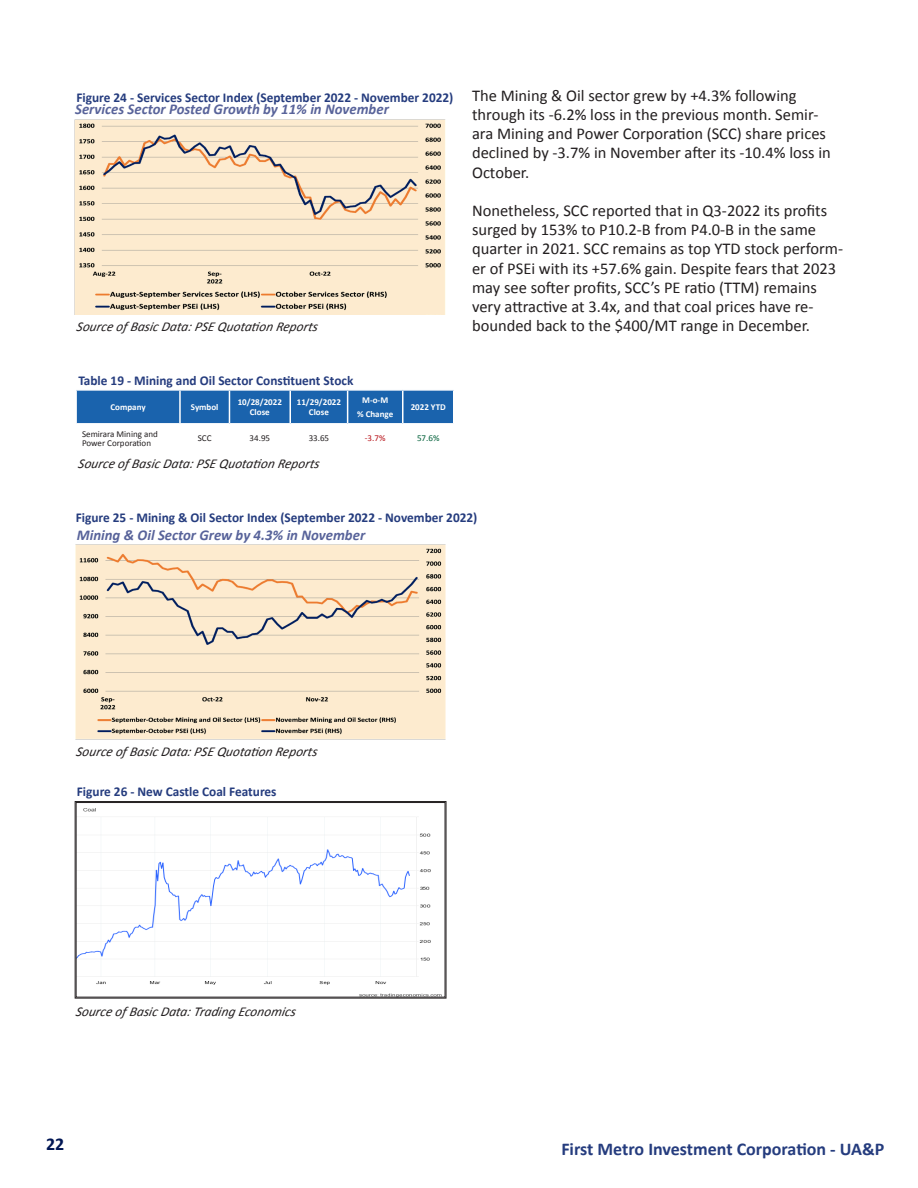
<style>
.page{position:relative;width:918px;height:1188px;background:#fff}
.page>*{position:absolute;margin:0;border:0;box-sizing:border-box;transform-origin:0 0}
.t1{font:700 18px "Calibri";color:#253c7e}
.t2{font:700 18px "Calibri";color:#001654}
.Graph_Label{font:16.5px/19.2px "Calibri";color:#231f20}
.Graph_Label-2{font:italic 700 15px "Calibri";color:#58639a}
.Graph_Label-3{font:700 13.5px "Calibri";color:#253c7e}
.Subhead{font:italic 13.5px "Calibri";color:#231f20}
.Subhead-2{font:700 9px/10.5px "Calibri";color:#fff;text-align:center}
.Body_Text{font:9px/9px "Calibri";color:#231f20}
.Subhead-3{font:9px "Calibri";color:#b8131a}
.Subhead-4{font:9px "Calibri";color:#016039}
</style>
<div class="page">
<div style="left:77px;top:391px;width:376px;height:32px;background:#1a63ad"></div>
<hr style="left:402px;top:391px;width:2px;height:32px;background:#fff">
<img style="left:75px;top:120px;width:370px;height:195px">
<svg style="left:75px;top:801px;width:371px;height:197px"></svg>
<div style="left:76px;top:802px;width:369px;height:196px;border:1px solid #231f20"></div>
<img style="left:75px;top:544px;width:371px;height:195px">
<p class="Graph_Label-3" style="left:76px;top:88px;width:378px">Figure 24 - Services Sector Index (September 2022 - November 2022)</p>
<p class="Graph_Label-2" style="left:75px;top:100px;width:315px">Services Sector Posted Growth by 11% in November</p>
<p class="Subhead" style="left:76px;top:318px;width:246px">Source of Basic Data:PSE Quotation Rep orts</p>
<p class="Graph_Label-3" style="left:78px;top:371px;width:277px">Table 19 - Mining and Oil Sector Constituent Stock</p>
<p class="Subhead-2" style="left:110px;top:402px;width:37px">Company</p>
<p class="Subhead-2" style="left:191px;top:402px;width:29px">Symbol</p>
<p class="Subhead-2" style="left:238px;top:396px;width:46px">10/28/2022<br>Close</p>
<p class="Subhead-2" style="left:297px;top:396px;width:46px">11/29/2022<br>Close</p>
<p class="Subhead-2" style="left:362px;top:395px;width:28px">M-o-M</p>
<p class="Subhead-2" style="left:357px;top:408px;width:38px">% Change</p>
<p class="Subhead-2" style="left:411px;top:402px;width:37px">2022 YTD</p>
<p class="Body_Text" style="left:82px;top:429px;width:77px">Semirara Mining and<br>Power Corporation</p>
<p class="Body_Text" style="left:198px;top:433px;width:15px">SCC</p>
<p class="Body_Text" style="left:250px;top:433px;width:22px">34.95</p>
<p class="Body_Text" style="left:309px;top:433px;width:22px">33.65</p>
<p class="Subhead-3" style="left:365px;top:433px;width:22px">-3.7%</p>
<p class="Subhead-4" style="left:417px;top:433px;width:24px">57.6%</p>
<p class="Subhead" style="left:78px;top:456px;width:246px">Source of Basic Data:PSE Quotation Rep orts</p>
<p class="Graph_Label" style="left:472px;top:85px;width:360px">The Mining &amp; Oil sector grew by +4.3% following through its -6.2% loss in the previous month. Semir&shy;ara Mining and Power Corporation (SCC) share prices declined by -3.7% in November after its -10.4% loss in October.</p>
<p class="Graph_Label" style="left:472px;top:200px;width:373px">Nonetheless, SCC reported that in Q3-2022 its profits surged by 153% to P10.2-B from P4.0-B in the same quarter in 2021. SCC remains as top YTD stock perform&shy;er of PSEi with its +57.6% gain. Despite fears that 2023 may see softer profits, SCC’s PE ratio (TTM) remains very attractive at 3.4x, and that coal prices have re&shy;bounded back to the $400/MT range in December.</p>
<p class="Graph_Label-3" style="left:76px;top:508px;width:403px">Figure 25 - Mining &amp; Oil Sector Index (September 2022 - November 2022)</p>
<p class="Graph_Label-2" style="left:77px;top:526px;width:290px">Mining &amp; Oil Sector Grew by 4.3% in November</p>
<p class="Subhead" style="left:76px;top:743px;width:246px">Source of Basic Data:PSE Quotation Rep orts</p>
<p class="Graph_Label-3" style="left:77px;top:782px;width:201px">Figure 26 - New Castle Coal Features</p>
<p class="Subhead" style="left:75px;top:1003px;width:224px">Source of Basic Data:Trading Economics</p>
<p class="t2" style="left:46px;top:1131px;width:20px">22</p>
<p class="t1" style="left:561px;top:1136px;width:324px">First Metro Investment Corporation - UA&amp;P</p>
</div>
